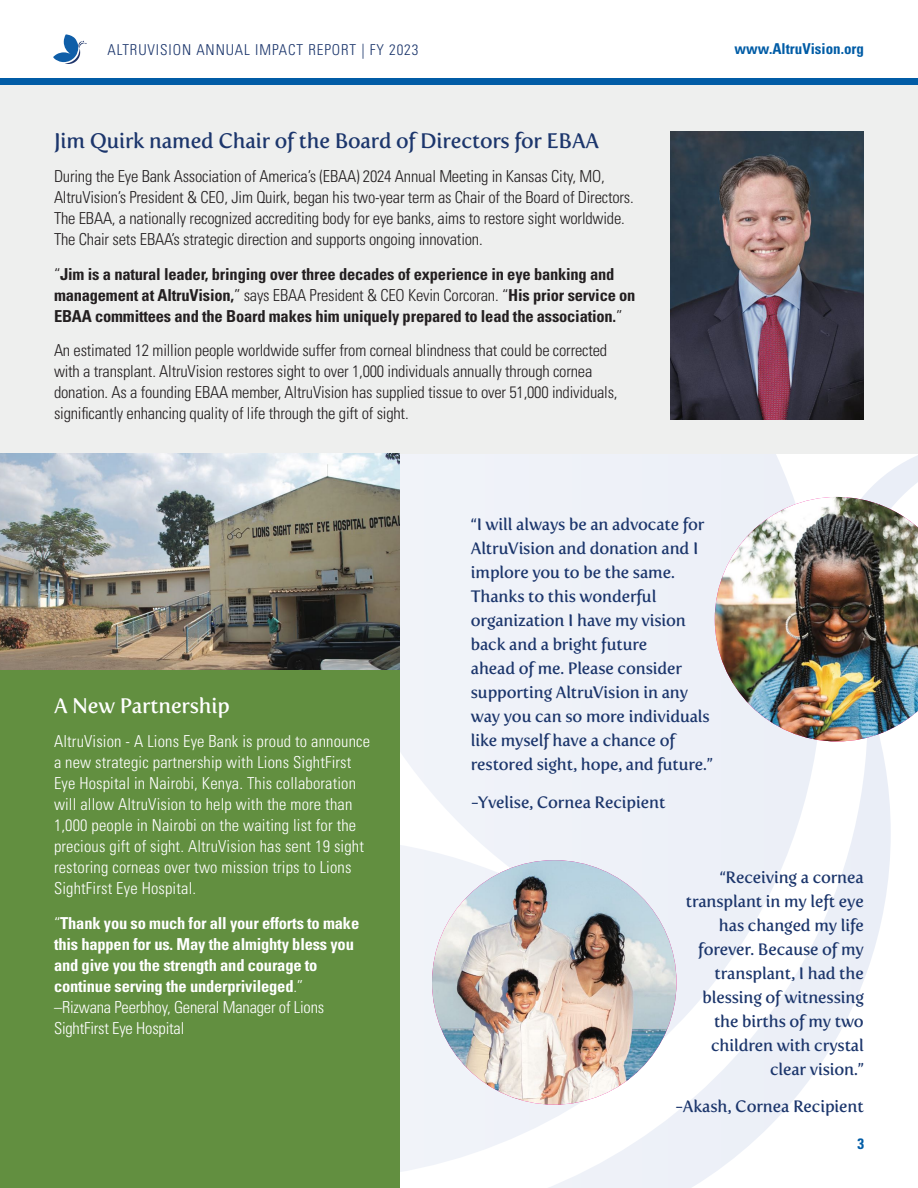
<style>
.page{position:relative;width:918px;height:1188px;background:#fff}
.page>*{position:absolute;margin:0;border:0;box-sizing:border-box;transform-origin:0 0}
.t1{font:21px "Fertigo Pro";letter-spacing:-.01em;color:#1c366c}
.t2{font:21px "Fertigo Pro";letter-spacing:-.01em;color:#fff}
.t3{font:300 condensed 16.5px/21px "Univers LT Std";letter-spacing:-.01em;color:#231f20}
.t4{font:16.5px/24px "Fertigo Pro";letter-spacing:-.01em;color:#1c366c}
.t5{font:300 condensed 16.5px/21px "Univers LT Std";letter-spacing:.01em;color:#fff}
.t6{font:700 condensed 16.5px/21px "Univers LT Std";letter-spacing:-.01em;color:#231f20}
.t7{font:700 condensed 16.5px/21px "Univers LT Std";letter-spacing:-.01em;color:#fff}
.t8{font:300 condensed 15px "Univers LT Std";letter-spacing:.06em;color:#1c366c}
.t9{font:700 condensed 15px "Univers LT Std";color:#015ca6}
.s1{font-weight:300}
</style>
<div class="page">
<svg style="left:399px;top:741px;width:492px;height:447px"></svg>
<svg style="left:399px;top:454px;width:423px;height:726px;fill:#eff2f8"></svg>
<svg style="left:811px;top:454px;width:107px;height:43px"></svg>
<div style="left:0;top:670px;width:399px;height:518px;background:#628f40"></div>
<div style="left:0;top:81px;width:918px;height:373px;background:#eeefee"></div>
<img style="left:671px;top:131px;width:193px;height:288px">
<img style="left:0;top:454px;width:399px;height:216px">
<img style="left:715px;top:497px;width:203px;height:244px">
<img style="left:432px;top:860px;width:245px;height:245px;border-radius:122px">
<div style="left:0;top:78px;width:918px;height:6px;background:#015ca6"></div>
<svg style="left:53px;top:34px;width:34px;height:30px"></svg>
<p class="t8" style="left:108px;top:40px;width:312px">ALTRUVISION ANNUAL IMPACT REPORT | FY 2023</p>
<p class="t9" style="left:735px;top:40px;width:131px">www.AltruVision.org</p>
<p class="t1" style="left:54px;top:128px;width:547px">Jim Quirk named Chair of the Board of Directors for EBAA</p>
<p class="t3" style="left:54px;top:166px;width:581px">During the Eye Bank Association of America’s (EBAA) 2024 Annual Meeting in Kansas City, MO, AltruVision’s President &amp; CEO, Jim Quirk, began his two-year term as Chair of the Board of Directors.<br>The EBAA, a nationally recognized accrediting body for eye banks, aims to restore sight worldwide.<br>The Chair sets EBAA’s strategic direction and supports ongoing innovation.</p>
<p class="t6" style="left:54px;top:264px;width:583px"><span class="s1">“</span>Jim is a natural leader, bringing over three decades of experience in eye banking and management at AltruVision,<span class="s1">” says EBAA President &amp; CEO Kevin Corcoran. “</span>His prior service on<br>EBAA committees and the Board makes him uniquely prepared to lead the association.<span class="s1">”</span></p>
<p class="t3" style="left:54px;top:340px;width:565px">An estimated 12 million people worldwide suffer from corneal blindness that could be corrected with a transplant. AltruVision restores sight to over 1,000 individuals annually through cornea donation. As a founding EBAA member, AltruVision has supplied tissue to over 51,000 individuals, significantly enhancing quality of life through the gift of sight.</p>
<p class="t2" style="left:54px;top:693px;width:177px">A New Partnership</p>
<p class="t5" style="left:54px;top:731px;width:318px">AltruVision - A Lions Eye Bank is proud to announce a new strategic partnership with Lions SightFirst Eye Hospital in Nairobi, Kenya. This collaboration will allow AltruVision to help with the more than 1,000 people in Nairobi on the waiting list for the precious gift of sight. AltruVision has sent 19 sight restoring corneas over two mission trips to Lions SightFirst Eye Hospital.</p>
<p class="t7" style="left:54px;top:912px;width:307px"><span class="s1">“</span>Thank you so much for all your efforts to make this happen for us. May the almighty bless you and give you the strength and courage to continue serving the underprivileged<span class="s1">.” –Rizwana Peerbhoy, General Manager of Lions SightFirst Eye Hospital</span></p>
<p class="t4" style="left:471px;top:512px;width:243px">“I will always be an advocate for<br>AltruVision and donation and I implore you to be the same.<br>Thanks to this wonderful organization I have my vision back and a bright future<br>ahead of me. Please consider supporting AltruVision in any way you can so more individuals like myself have a chance of restored sight, hope, and future.”</p>
<p class="t4" style="left:471px;top:790px;width:196px">-Yvelise, Cornea Recipient</p>
<p class="t4" style="left:686px;top:865px;width:180px;text-align:right">“Receiving a cornea transplant in my left eye has changed my life forever. Because of my transplant, I had the blessing of witnessing the births of my two children with crystal clear vision.”</p>
<p class="t4" style="left:675px;top:1095px;width:190px">-Akash, Cornea Recipient</p>
<p class="t9" style="left:857px;top:1135px;width:8px">3</p>
</div>
